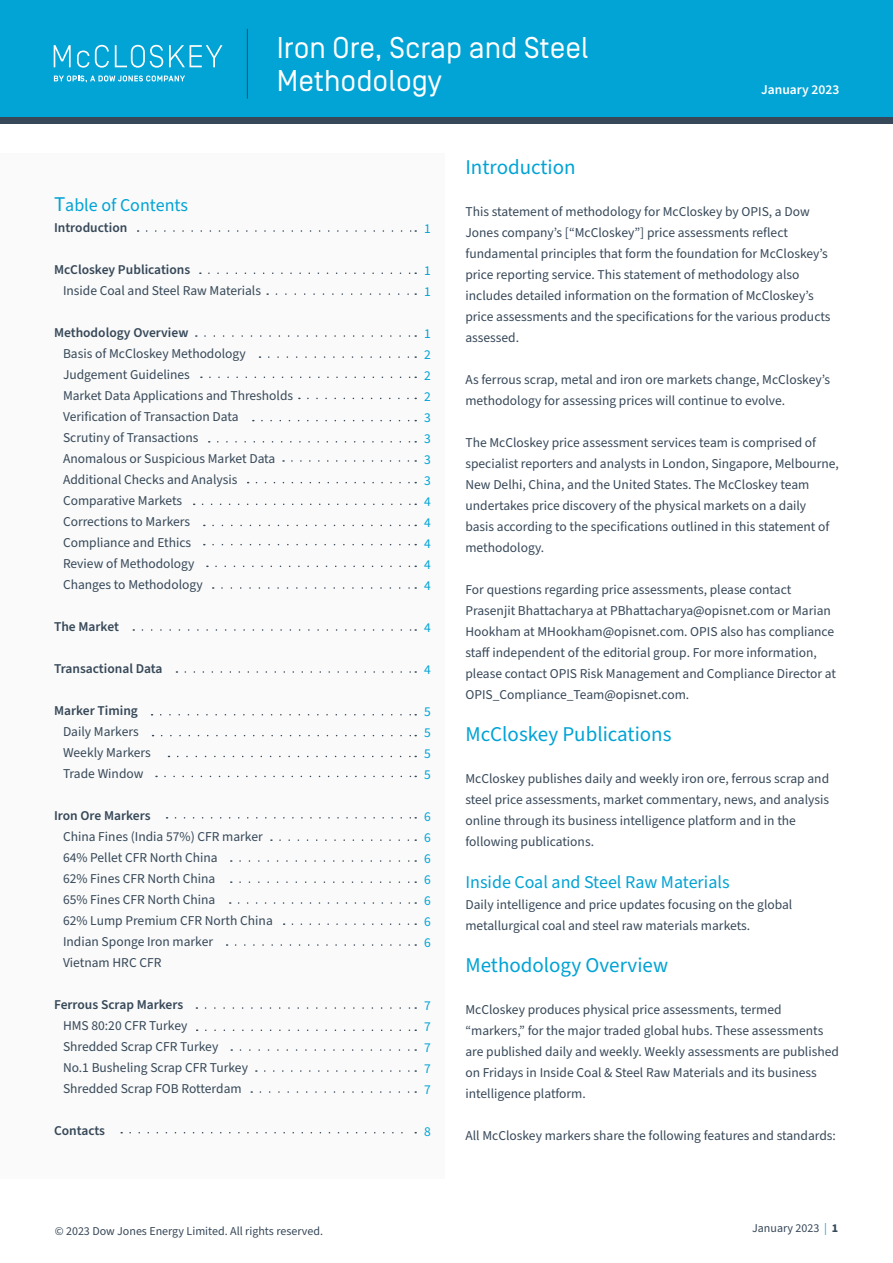
<style>
.page{position:relative;width:893px;height:1263px;background:#fff}
.page>*{position:absolute;margin:0;border:0;box-sizing:border-box;transform-origin:0 0}
.t1{font:30px "Simplon Norm";color:#fff}
.t2{font:21px "Source Sans Pro";color:#02a3d5}
.t3{font:18px "Source Sans Pro";color:#02a3d5}
.t4{font:13.5px/21px "Source Sans Pro";color:#374859}
.t5{font:600 13.5px "Source Sans Pro";color:#374859}
.t6{font:13.5px "Source Sans Pro";color:#02a3d5}
.t7{font:600 13.5px "Source Sans Pro";color:#fff}
.t8{font:12px "Source Sans Pro";color:#374859}
.s1{font-size:21px}
.s2{color:#02a3d5}
.s3{font-weight:700}
</style>
<div class="page">
<div style="left:0;top:0;width:893px;height:117px;background:#02a3d5"></div>
<div style="left:0;top:117px;width:893px;height:7px;background:#374859"></div>
<svg style="left:54px;top:75px;width:131px;height:7px"></svg>
<svg style="left:54px;top:45px;width:17px;height:22px"></svg>
<svg style="left:77px;top:51px;width:12px;height:17px"></svg>
<svg style="left:95px;top:45px;width:14px;height:23px"></svg>
<svg style="left:115px;top:45px;width:48px;height:23px"></svg>
<svg style="left:169px;top:45px;width:53px;height:22px"></svg>
<hr style="left:247px;top:29px;width:1px;height:69px;background:#374859">
<div style="left:0;top:153px;width:445px;height:1025px;background:#f9faf9"></div>
<svg style="left:240px;top:1049px;width:176px;height:2px"></svg>
<svg style="left:236px;top:944px;width:180px;height:2px"></svg>
<svg style="left:239px;top:902px;width:177px;height:2px"></svg>
<svg style="left:240px;top:860px;width:176px;height:2px"></svg>
<svg style="left:175px;top:817px;width:236px;height:1px"></svg>
<svg style="left:162px;top:735px;width:249px;height:1px"></svg>
<svg style="left:292px;top:923px;width:124px;height:2px"></svg>
<svg style="left:240px;top:881px;width:176px;height:2px"></svg>
<svg style="left:280px;top:839px;width:136px;height:2px"></svg>
<svg style="left:178px;top:756px;width:238px;height:1px"></svg>
<svg style="left:165px;top:776px;width:246px;height:1px"></svg>
<svg style="left:161px;top:714px;width:250px;height:1px"></svg>
<svg style="left:185px;top:671px;width:231px;height:2px"></svg>
<svg style="left:142px;top:629px;width:269px;height:2px"></svg>
<svg style="left:222px;top:587px;width:194px;height:2px"></svg>
<svg style="left:292px;top:460px;width:124px;height:2px"></svg>
<svg style="left:213px;top:544px;width:203px;height:1px"></svg>
<svg style="left:262px;top:420px;width:154px;height:1px"></svg>
<svg style="left:203px;top:503px;width:213px;height:2px"></svg>
<svg style="left:210px;top:376px;width:206px;height:2px"></svg>
<svg style="left:216px;top:566px;width:200px;height:1px"></svg>
<svg style="left:218px;top:441px;width:198px;height:2px"></svg>
<svg style="left:213px;top:525px;width:203px;height:1px"></svg>
<svg style="left:308px;top:398px;width:108px;height:1px"></svg>
<svg style="left:256px;top:482px;width:160px;height:1px"></svg>
<svg style="left:269px;top:356px;width:147px;height:2px"></svg>
<svg style="left:205px;top:335px;width:211px;height:2px"></svg>
<svg style="left:276px;top:293px;width:140px;height:2px"></svg>
<svg style="left:209px;top:272px;width:207px;height:2px"></svg>
<svg style="left:147px;top:230px;width:264px;height:2px"></svg>
<svg style="left:265px;top:1070px;width:151px;height:2px"></svg>
<svg style="left:205px;top:1007px;width:211px;height:2px"></svg>
<svg style="left:260px;top:1091px;width:156px;height:2px"></svg>
<svg style="left:206px;top:1029px;width:210px;height:2px"></svg>
<svg style="left:130px;top:1132px;width:273px;height:1px"></svg>
<p class="t1" style="left:277px;top:31px;width:313px">Iron Ore, Scrap and Steel</p>
<p class="t1" style="left:277px;top:64px;width:167px">Methodology</p>
<p class="t7" style="left:761px;top:81px;width:80px">January 2023</p>
<p class="t3" style="left:54px;top:192px;width:135px"><span class="s1">T</span>able of Contents</p>
<p class="t5" style="left:54px;top:218px;width:75px">Introduction</p>
<p class="t5" style="left:54px;top:260px;width:138px">McCloskey Publications</p>
<p class="t4" style="left:63px;top:280px;width:200px">Inside Coal and Steel Raw Materials</p>
<p class="t5" style="left:54px;top:323px;width:136px">Methodology Overview</p>
<p class="t4" style="left:63px;top:343px;width:184px">Basis of McCloskey Methodology</p>
<p class="t4" style="left:63px;top:364px;width:128px">Judgement Guidelines</p>
<p class="t4" style="left:63px;top:385px;width:232px">Market Data Applications and Thresholds</p>
<p class="t4" style="left:63px;top:406px;width:177px">Verification of Transaction Data</p>
<p class="t4" style="left:63px;top:427px;width:137px">Scrutiny of Transactions</p>
<p class="t4" style="left:63px;top:448px;width:214px">Anomalous or Suspicious Market Data</p>
<p class="t4" style="left:63px;top:469px;width:176px">Additional Checks and Analysis</p>
<p class="t4" style="left:63px;top:490px;width:121px">Comparative Markets</p>
<p class="t4" style="left:63px;top:511px;width:129px">Corrections to Markers</p>
<p class="t4" style="left:63px;top:532px;width:130px">Compliance and Ethics</p>
<p class="t4" style="left:63px;top:553px;width:133px">Review of Methodology</p>
<p class="t4" style="left:63px;top:574px;width:141px">Changes to Methodology</p>
<p class="t5" style="left:54px;top:617px;width:66px">The Market</p>
<p class="t5" style="left:54px;top:659px;width:110px">Transactional Data</p>
<p class="t5" style="left:54px;top:701px;width:85px">Marker Timing</p>
<p class="t4" style="left:63px;top:721px;width:77px">Daily Markers</p>
<p class="t4" style="left:63px;top:742px;width:89px">Weekly Markers</p>
<p class="t4" style="left:63px;top:763px;width:82px">Trade Window</p>
<p class="t5" style="left:54px;top:806px;width:98px">Iron Ore Markers</p>
<p class="t4" style="left:63px;top:826px;width:201px">China Fines (India 57%) CFR marker</p>
<p class="t4" style="left:63px;top:847px;width:156px">64% Pellet CFR North China</p>
<p class="t4" style="left:63px;top:868px;width:154px">62% Fines CFR North China</p>
<p class="t4" style="left:63px;top:889px;width:154px">65% Fines CFR North China</p>
<p class="t4" style="left:63px;top:910px;width:211px">62% Lump Premium CFR North China</p>
<p class="t4" style="left:63px;top:931px;width:152px">Indian Sponge Iron marker</p>
<p class="t4" style="left:63px;top:952px;width:100px">Vietnam HRC CFR</p>
<p class="t5" style="left:54px;top:995px;width:131px">Ferrous Scrap Markers</p>
<p class="t4" style="left:63px;top:1015px;width:126px">HMS 80:20 CFR Turkey</p>
<p class="t4" style="left:63px;top:1036px;width:157px">Shredded Scrap CFR Turkey</p>
<p class="t4" style="left:63px;top:1057px;width:187px">No.1 Busheling Scrap CFR Turkey</p>
<p class="t4" style="left:63px;top:1078px;width:180px">Shredded Scrap FOB Rotterdam</p>
<p class="t5" style="left:54px;top:1121px;width:53px">Contacts</p>
<p class="t8" style="left:55px;top:1223px;width:270px">© 2023 Dow Jones Energy Limited. All rights reserved.</p>
<p class="t6" style="left:424px;top:219px;width:8px">1</p>
<p class="t6" style="left:424px;top:261px;width:8px">1</p>
<p class="t6" style="left:424px;top:282px;width:8px">1</p>
<p class="t6" style="left:424px;top:324px;width:8px">1</p>
<p class="t6" style="left:424px;top:345px;width:8px">2</p>
<p class="t6" style="left:424px;top:366px;width:8px">2</p>
<p class="t6" style="left:424px;top:387px;width:8px">2</p>
<p class="t6" style="left:424px;top:408px;width:8px">3</p>
<p class="t6" style="left:424px;top:429px;width:8px">3</p>
<p class="t6" style="left:424px;top:450px;width:8px">3</p>
<p class="t6" style="left:424px;top:471px;width:8px">3</p>
<p class="t6" style="left:424px;top:492px;width:8px">4</p>
<p class="t6" style="left:424px;top:513px;width:8px">4</p>
<p class="t6" style="left:424px;top:534px;width:8px">4</p>
<p class="t6" style="left:424px;top:555px;width:8px">4</p>
<p class="t6" style="left:424px;top:576px;width:8px">4</p>
<p class="t6" style="left:424px;top:618px;width:8px">4</p>
<p class="t6" style="left:424px;top:660px;width:8px">4</p>
<p class="t6" style="left:424px;top:702px;width:8px">5</p>
<p class="t6" style="left:424px;top:723px;width:8px">5</p>
<p class="t6" style="left:424px;top:744px;width:8px">5</p>
<p class="t6" style="left:424px;top:765px;width:8px">5</p>
<p class="t6" style="left:424px;top:807px;width:8px">6</p>
<p class="t6" style="left:424px;top:828px;width:8px">6</p>
<p class="t6" style="left:424px;top:849px;width:8px">6</p>
<p class="t6" style="left:424px;top:870px;width:8px">6</p>
<p class="t6" style="left:424px;top:891px;width:8px">6</p>
<p class="t6" style="left:424px;top:912px;width:8px">6</p>
<p class="t6" style="left:424px;top:933px;width:8px">6</p>
<p class="t6" style="left:424px;top:996px;width:8px">7</p>
<p class="t6" style="left:424px;top:1017px;width:8px">7</p>
<p class="t6" style="left:424px;top:1038px;width:8px">7</p>
<p class="t6" style="left:424px;top:1059px;width:8px">7</p>
<p class="t6" style="left:424px;top:1080px;width:8px">7</p>
<p class="t6" style="left:424px;top:1122px;width:8px">8</p>
<p class="t2" style="left:465px;top:153px;width:112px">Introduction</p>
<p class="t4" style="left:465px;top:202px;width:366px">This statement of methodology for McCloskey by OPIS, a Dow Jones company’s [“McCloskey”] price assessments reflect fundamental principles that form the foundation for McCloskey’s price reporting service. This statement of methodology also includes detailed information on the formation of McCloskey’s price assessments and the specifications for the various products assessed.</p>
<p class="t4" style="left:465px;top:370px;width:366px">As ferrous scrap, metal and iron ore markets change, McCloskey’s methodology for assessing prices will continue to evolve.</p>
<p class="t4" style="left:465px;top:433px;width:375px">The McCloskey price assessment services team is comprised of specialist reporters and analysts in London, Singapore, Melbourne, New Delhi, China, and the United States. The McCloskey team undertakes price discovery of the physical markets on a daily<br>basis according to the specifications outlined in this statement of methodology.</p>
<p class="t4" style="left:465px;top:580px;width:372px">For questions regarding price assessments, please contact Prasenjit Bhattacharya at PBhattacharya@opisnet.com or Marian Hookham at MHookham@opisnet.com. OPIS also has compliance staff independent of the editorial group. For more information, please contact OPIS Risk Management and Compliance Director at OPIS_Compliance_Team@opisnet.com.</p>
<p class="t2" style="left:465px;top:720px;width:208px">McCloskey Publications</p>
<p class="t4" style="left:465px;top:769px;width:365px">McCloskey publishes daily and weekly iron ore, ferrous scrap and steel price assessments, market commentary, news, and analysis online through its business intelligence platform and in the following publications.</p>
<p class="t3" style="left:465px;top:870px;width:266px">Inside Coal and Steel Raw Materials</p>
<p class="t4" style="left:465px;top:895px;width:328px">Daily intelligence and price updates focusing on the global metallurgical coal and steel raw materials markets.</p>
<p class="t2" style="left:465px;top:951px;width:204px">Methodology Overview</p>
<p class="t4" style="left:465px;top:1000px;width:375px">McCloskey produces physical price assessments, termed “markers,” for the major traded global hubs. These assessments are published daily and weekly. Weekly assessments are published on Fridays in Inside Coal &amp; Steel Raw Materials and its business intelligence platform.</p>
<p class="t4" style="left:465px;top:1126px;width:372px">All McCloskey markers share the following features and standards:</p>
<p class="t8" style="left:752px;top:1220px;width:88px">January 2023 <span class="s2">|</span> <span class="s3">1</span></p>
</div>
